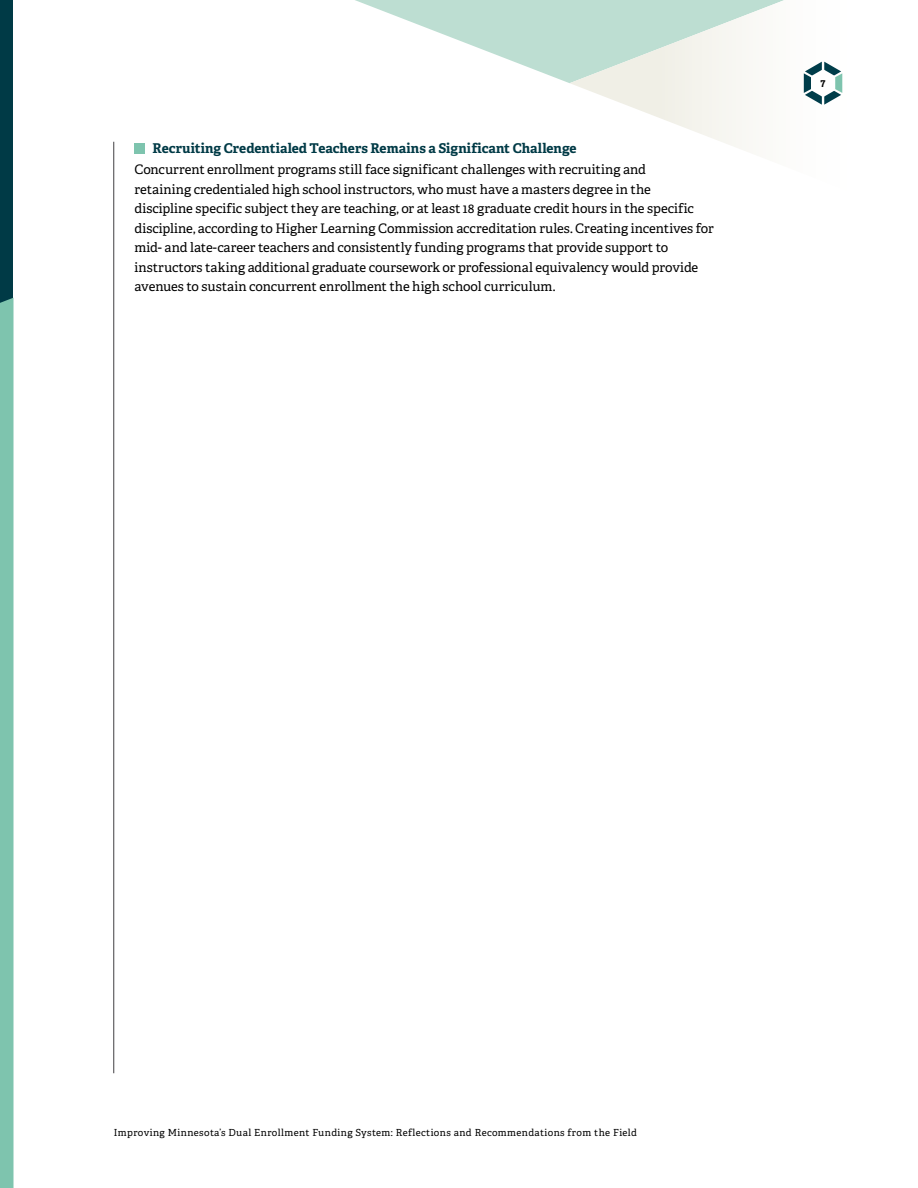
<style>
.page{position:relative;width:918px;height:1188px;background:#fff}
.page>*{position:absolute;margin:0;border:0;box-sizing:border-box;transform-origin:0 0}
.t1{font:700 13.5px "Adelle PE";color:#003a46}
.t2{font:13.2px/19.5px "Adelle PE";color:#000}
.t3{font:9.75px "Adelle PE";letter-spacing:.04em;color:#000}
.t4{font:700 9.3px "Adelle PE";color:#000}
</style>
<div class="page">
<hr style="left:113px;top:142px;width:1px;height:931px;background:#414042">
<div style="left:0;top:0;width:14px;height:1188px;background:#003a46"></div>
<svg style="left:0;top:298px;width:14px;height:890px;background:#82c5b0"></svg>
<svg style="left:627px;top:73px;width:216px;height:79px"></svg>
<div style="left:134px;top:143px;width:11px;height:10px;background:#7ec4ae"></div>
<svg style="left:355px;top:0;width:487px;height:105px"></svg>
<p class="t1" style="left:152px;top:139px;width:426px">Recruiting Credentialed Teachers Remains a Significant Challenge</p>
<p class="t2" style="left:134px;top:159px;width:581px">Concurrent enrollment programs still face significant challenges with recruiting and<br>retaining credentialed high school instructors, who must have a masters degree in the<br>discipline specific subject they are teaching, or at least 18 graduate credit hours in the specific discipline, according to Higher Learning Commission accreditation rules. Creating incentives for mid- and late-career teachers and consistently funding programs that provide support to instructors taking additional graduate coursework or professional equivalency would provide avenues to sustain concurrent enrollment the high school curriculum.</p>
<p class="t4" style="left:821px;top:76px;width:6px">7</p>
<p class="t3" style="left:114px;top:1125px;width:525px">Improving Minnesota’s Dual Enrollment Funding System: Reflections and Recommendations from the Field</p>
</div>
